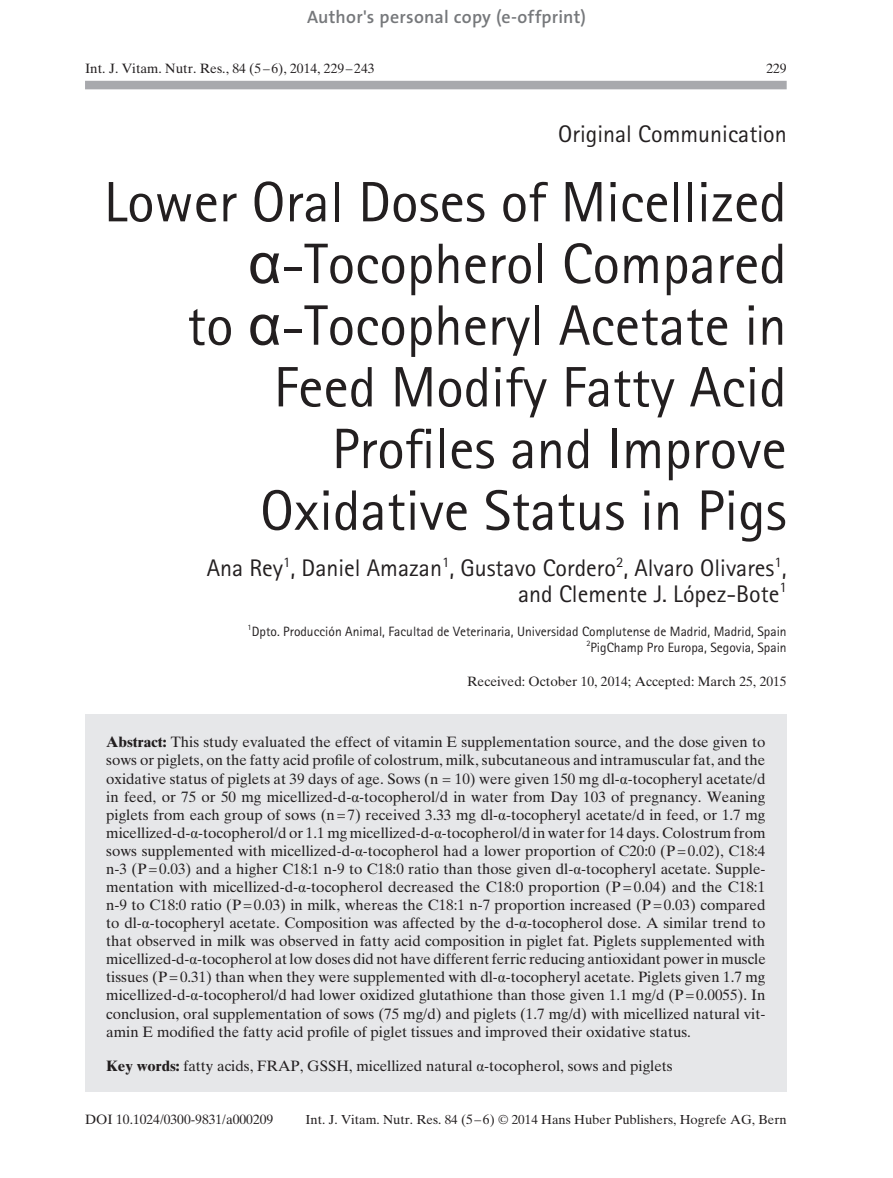
<style>
.page{position:relative;width:893px;height:1178px;background:#fff}
.page>*{position:absolute;margin:0;border:0;box-sizing:border-box;transform-origin:0 0}
.t1{font:57px/61.7px "Rotis Sans Serif";color:#231f20;text-align:right}
.t2{font:24px/25.5px "Rotis Sans Serif";color:#231f20;text-align:right}
.t3{font:600 18px "The Sans B6";letter-spacing:.015em;color:#76787b}
.t4{font:15px/18px "Times Ten";color:#231f20;text-align:justify}
.t5{font:13.5px/15.9px "Rotis Sans Serif";color:#231f20;text-align:right}
.t6{font:13.5px "Times Ten";color:#231f20}
.t7{font:13.05px "Times Ten";color:#231f20}
.s1{font-family:"Arial"}
.s2{font-weight:700}
.s3{font-size:13.5px}
</style>
<div class="page">
<div style="left:85px;top:81px;width:702px;height:8px;background:#a8a9ad"></div>
<div style="left:85px;top:715px;width:702px;height:377px;background:#e6e7e9"></div>
<p class="t3" style="left:307px;top:7px;width:280px">Author's personal copy (e-offprint)</p>
<p class="t6" style="left:85px;top:61px;width:291px">Int. J. Vitam. Nutr. Res., 84 (5–6), 2014, 229–243</p>
<p class="t6" style="left:766px;top:61px;width:22px">229</p>
<h2 class="t2" style="left:558px;top:121px;width:230px">Original Communication</h2>
<h1 class="t1" style="left:104px;top:171px;width:684px">Lower Oral Doses of Micellized <span class="s1">α</span>-Tocopherol Compared<br>to <span class="s1">α</span>-Tocopheryl Acetate in<br>Feed Modify Fatty Acid<br>Profiles and Improve<br>Oxidative Status in Pigs</h1>
<h2 class="t2" style="left:207px;top:556px;width:581px">Ana Rey<sup>1</sup>, Daniel Amazan<sup>1</sup>, Gustavo Cordero<sup>2</sup>, Alvaro Olivares<sup>1</sup>, and Clemente J. López-Bote<sup>1</sup></h2>
<p class="t5" style="left:248px;top:623px;width:540px"><sup>1</sup>Dpto. Producción Animal, Facultad de Veterinaria, Universidad Complutense de Madrid, Madrid, Spain<br><sup>2</sup>PigChamp Pro Europa, Segovia, Spain</p>
<p class="t6" style="left:467px;top:673px;width:321px">Received: October 10, 2014; Accepted: March 25, 2015</p>
<p class="t4" style="left:106px;top:734px;width:661px"><span class="s2">Abstract:</span> This study evaluated the effect of vitamin E supplementation source, and the dose given to sows or piglets, on the fatty acid profile of colostrum, milk, subcutaneous and intramuscular fat, and the oxidative status of piglets at 39 days of age. Sows (n = 10) were given 150 mg dl-α-tocopheryl acetate/d in feed, or 75 or 50 mg micellized-d-α-tocopherol/d in water from Day 103 of pregnancy. Weaning piglets from each group of sows (n=7) received 3.33 mg dl-α-tocopheryl acetate/d in feed, or 1.7 mg micellized-d-α-tocopherol/d or 1.1 mg micellized-d-α-tocopherol/d in water for 14 days. Colostrum from sows supplemented with micellized-d-α-tocopherol had a lower proportion of C20:0 (P=0.02), C18:4 n-3 (P=0.03) and a higher C18:1 n-9 to C18:0 ratio than those given dl-α-tocopheryl acetate. Supple&shy;mentation with micellized-d-α-tocopherol decreased the C18:0 proportion (P=0.04) and the C18:1 n-9 to C18:0 ratio (P=0.03) in milk, whereas the C18:1 n-7 proportion increased (P=0.03) compared to dl-α-tocopheryl acetate. Composition was affected by the d-α-tocopherol dose. A similar trend to that observed in milk was observed in fatty acid composition in piglet fat. Piglets supplemented with micellized-d-α-tocopherol at low doses did not have different ferric reducing antioxidant power in muscle tissues (P=0.31) than when they were supplemented with dl-α-tocopheryl acetate. Piglets given 1.7 mg micellized-d-α-tocopherol/d had lower oxidized glutathione than those given 1.1 mg/d (P=0.0055). In conclusion, oral supplementation of sows (75 mg/d) and piglets (1.7 mg/d) with micellized natural vit&shy;amin E modified the fatty acid profile of piglet tissues and improved their oxidative status.</p>
<p class="t4" style="left:106px;top:1057px;width:568px"><span class="s2">Key words:</span> fatty acids, FRAP, GSSH, micellized natural α-tocopherol, sows and piglets</p>
<p class="t6" style="left:85px;top:1111px;width:190px">DOI 10.1024/0300-9831/a000209</p>
<p class="t7" style="left:305px;top:1112px;width:483px">Int. J. Vitam. Nutr. Res. 84 (<span class="s3">5–6</span>) © 2014 Hans Huber Publishers, Hogrefe AG, Bern</p>
</div>
